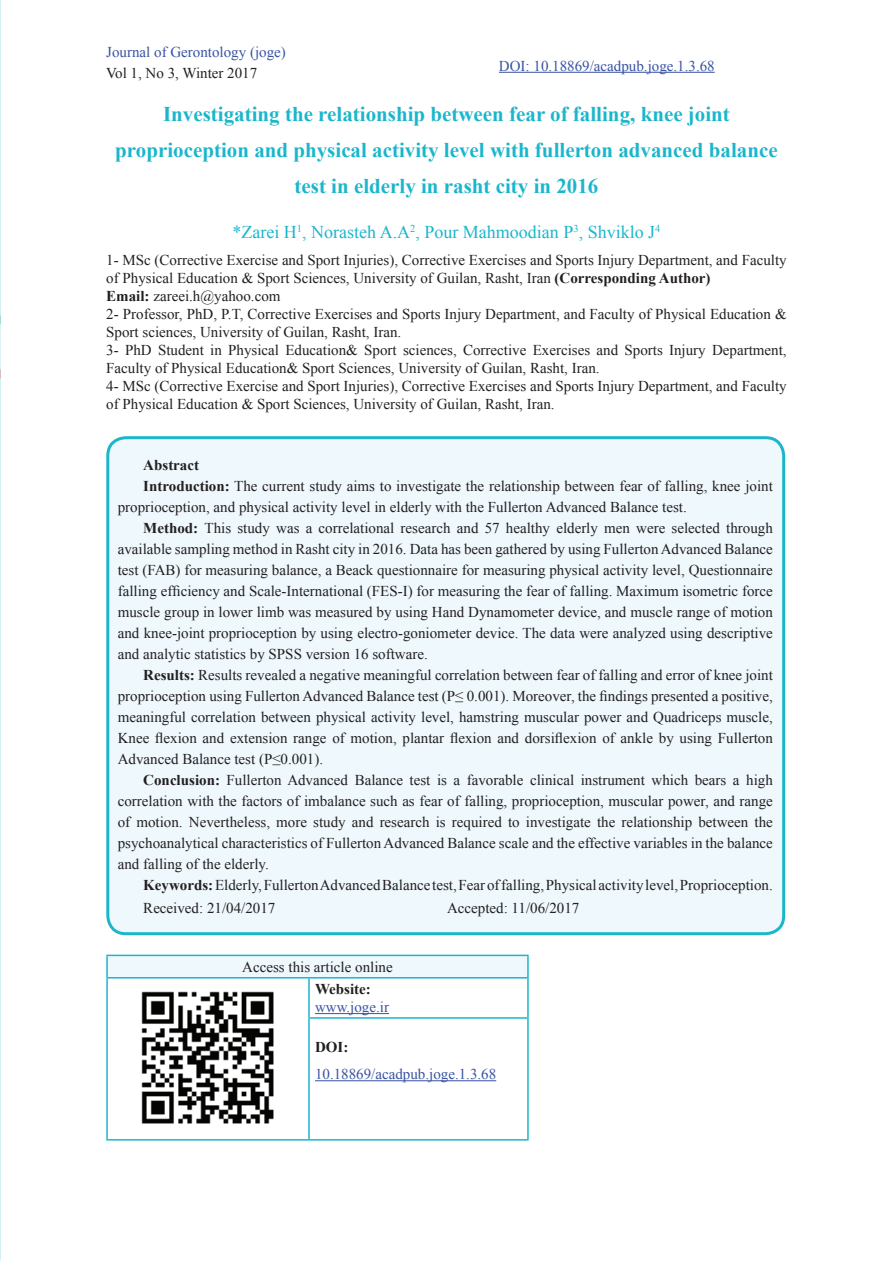
<style>
.page{position:relative;width:893px;height:1263px;background:#fff}
.page>*{position:absolute;margin:0;border:0;box-sizing:border-box;transform-origin:0 0}
.t1{font:700 21px/36px "Times New Roman";color:#1bb6cc;text-align:center}
.t2{font:18px "Times New Roman";color:#1bb6cc}
.t3{font:15px/18px "Times New Roman";color:#231f20}
.t4{font:15px "Times New Roman";color:#3853a3}
.t5{font:700 15px "Times New Roman";color:#231f20}
.t6{font:10.5px "Times New Roman";color:#1bb6cc}
.s1{font-size:18px}
.s2{font-weight:700}
</style>
<div class="page">
<div style="left:108px;top:438px;width:676px;height:496px;background:#eef8fd;border-radius:18px"></div>
<div style="left:106px;top:436px;width:679px;height:499px;border:3px solid #1bb6cc;border-radius:18px"></div>
<div style="left:107px;top:955px;width:421px;height:23px;background:#eef8fd"></div>
<svg style="left:108px;top:978px;width:419px;height:104px"></svg>
<hr style="left:309px;top:955px;width:220px;height:1px;background:#1bb6cc">
<hr style="left:527px;top:956px;width:2px;height:21px;background:#1bb6cc">
<hr style="left:106px;top:955px;width:203px;height:1px;background:#1bb6cc">
<hr style="left:106px;top:956px;width:2px;height:21px;background:#1bb6cc">
<hr style="left:309px;top:977px;width:220px;height:1px;background:#1bb6cc">
<hr style="left:527px;top:978px;width:2px;height:39px;background:#1bb6cc">
<hr style="left:308px;top:1017px;width:221px;height:2px;background:#1bb6cc">
<hr style="left:527px;top:1019px;width:2px;height:120px;background:#1bb6cc">
<hr style="left:309px;top:1139px;width:220px;height:1px;background:#1bb6cc">
<hr style="left:106px;top:977px;width:203px;height:1px;background:#1bb6cc">
<hr style="left:308px;top:978px;width:2px;height:39px;background:#1bb6cc">
<hr style="left:106px;top:978px;width:2px;height:40px;background:#1bb6cc">
<hr style="left:308px;top:1019px;width:2px;height:120px;background:#1bb6cc">
<hr style="left:106px;top:1018px;width:2px;height:121px;background:#1bb6cc">
<hr style="left:106px;top:1139px;width:203px;height:1px;background:#1bb6cc">
<hr style="left:315px;top:1013px;width:74px;height:1px;background:#3853a3">
<img style="left:133px;top:984px;width:150px;height:140px">
<hr style="left:315px;top:1080px;width:181px;height:1px;background:#3853a3">
<hr style="left:499px;top:72px;width:216px;height:1px;background:#3853a3">
<svg style="left:0;top:323px;width:1px;height:46px"></svg>
<p class="t4" style="left:106px;top:42px;width:181px">Journal of Gerontology (joge(</p>
<p class="t3" style="left:106px;top:64px;width:152px">Vol 1, No 3, Winter 2017</p>
<p class="t4" style="left:499px;top:56px;width:217px">DOI: 10.18869/acadpub.joge.1.3.68</p>
<h1 class="t1" style="left:115px;top:95px;width:664px">Investigating the relationship between fear of falling, knee joint proprioception and physical activity level with fullerton advanced balance test in elderly in rasht city in 2016</h1>
<p class="t6" style="left:297px;top:221px;width:7px">1</p>
<p class="t6" style="left:410px;top:221px;width:7px">2</p>
<p class="t6" style="left:563px;top:221px;width:17px">3<span class="s1">P</span></p>
<p class="t6" style="left:648px;top:221px;width:14px">4<span class="s1">J</span></p>
<p class="t2" style="left:579px;top:219px;width:67px">, Shviklo</p>
<p class="t3" style="left:106px;top:250px;width:682px">1- MSc (Corrective Exercise and Sport Injuries ,) Corrective Exercises and Sports Injury Department, and Faculty of Physical Education &amp; Sport Sciences, University of Guilan, Rasht, Iran <span class="s2">(Corresponding Author(<br>Email:</span> zareei @h . yahoo.com<br>2- Professor, PhD ,T.P, Corrective Exercises and Sports Injury Department, and Faculty of Physical Education &amp; Sport sciences, University of Guilan, Rasht, Iran.<br>3- PhD Student in Physical Education&amp; Sport sciences, Corrective Exercises and Sports Injury Department, Faculty of Physical Education&amp; Sport Sciences, University of Guilan, Rasht, Iran.<br>4- MSc (Corrective Exercise and Sport Injuries ,) Corrective Exercises and Sports Injury Department, and Faculty of Physical Education &amp; Sport Sciences, University of Guilan, Rasht, Iran.</p>
<p class="t2" style="left:232px;top:219px;width:328px">*Zarei H , Norasteh A A. , Pour Mahmoodian</p>
<p class="t5" style="left:143px;top:455px;width:57px">Abstract</p>
<p class="t3" style="left:143px;top:477px;width:631px"><span class="s2">Introduction:</span> The current study aims to investigate the relationship between fear of falling, knee joint</p>
<p class="t3" style="left:118px;top:498px;width:571px">proprioception, and physical activity level in elderly with the Fullerton Advanced Balance test.</p>
<p class="t3" style="left:143px;top:519px;width:631px"><span class="s2">Method:</span> This study was a correlational research and 57 healthy elderly men were selected through</p>
<p class="t3" style="left:118px;top:540px;width:656px">available sampling method in Rasht city in 2016. Data has been gathered by using FullertonAdvanced Balance</p>
<p class="t3" style="left:118px;top:561px;width:657px">test (FAB) for measuring balance a, Beack questionnaire for measuring physical activity level, Questionnaire</p>
<p class="t3" style="left:118px;top:582px;width:656px">falling efficiency and Scale-International (FES I- ) for measuring the fear of falling. Maximum isometric force</p>
<p class="t3" style="left:118px;top:603px;width:656px">muscle group in lower limb was measured by using Hand Dynamometer device, and muscle range of motion</p>
<p class="t3" style="left:118px;top:624px;width:657px">and knee-joint proprioception by using electro-goniometer device. The data were analyzed using descriptive</p>
<p class="t3" style="left:118px;top:645px;width:311px">and analytic statistics by SPSS version 16 software.</p>
<p class="t3" style="left:143px;top:666px;width:631px"><span class="s2">Results:</span> Results revealed a negative meaningful correlation between fear of falling and error of knee joint</p>
<p class="t3" style="left:118px;top:687px;width:656px">proprioception using Fullerton Advanced Balance test P( ≤ 0.001 .) Moreover, the findings presented a positive,</p>
<p class="t3" style="left:118px;top:708px;width:657px">meaningful correlation between physical activity level, hamstring muscular power and Quadriceps muscle,</p>
<p class="t3" style="left:118px;top:729px;width:657px">Knee flexion and extension range of motion, plantar flexion and dorsiflexion of ankle by using Fullerton</p>
<p class="t3" style="left:118px;top:750px;width:207px">Advanced Balance test ≥P( 0.001 .(</p>
<p class="t3" style="left:143px;top:771px;width:631px"><span class="s2">Conclusion:</span> Fullerton Advanced Balance test is a favorable clinical instrument which bears a high</p>
<p class="t3" style="left:118px;top:792px;width:657px">correlation with the factors of imbalance such as fear of falling, proprioception, muscular power, and range</p>
<p class="t3" style="left:118px;top:813px;width:657px">of motion. Nevertheless, more study and research is required to investigate the relationship between the</p>
<p class="t3" style="left:118px;top:834px;width:657px">psychoanalytical characteristics of FullertonAdvanced Balance scale and the effective variables in the balance</p>
<p class="t3" style="left:118px;top:855px;width:153px">and falling of the elderly.</p>
<p class="t3" style="left:143px;top:876px;width:631px"><span class="s2">Keywords:</span>Elderly,FullertonAdvancedBalancetest,Fearoffalling,Physicalactivitylevel,Proprioception.</p>
<p class="t3" style="left:447px;top:899px;width:134px">Accepted: 11/06/2017</p>
<p class="t3" style="left:143px;top:899px;width:134px">Received: 21/04/2017</p>
<p class="t3" style="left:242px;top:957px;width:152px">Access this article online</p>
<p class="t5" style="left:315px;top:978px;width:57px">Website:</p>
<p class="t4" style="left:315px;top:997px;width:76px">www.joge i r.</p>
<p class="t5" style="left:315px;top:1037px;width:35px">DOI:</p>
<p class="t4" style="left:315px;top:1064px;width:183px">10.18869/acadpub.joge.1.3.68</p>
</div>
